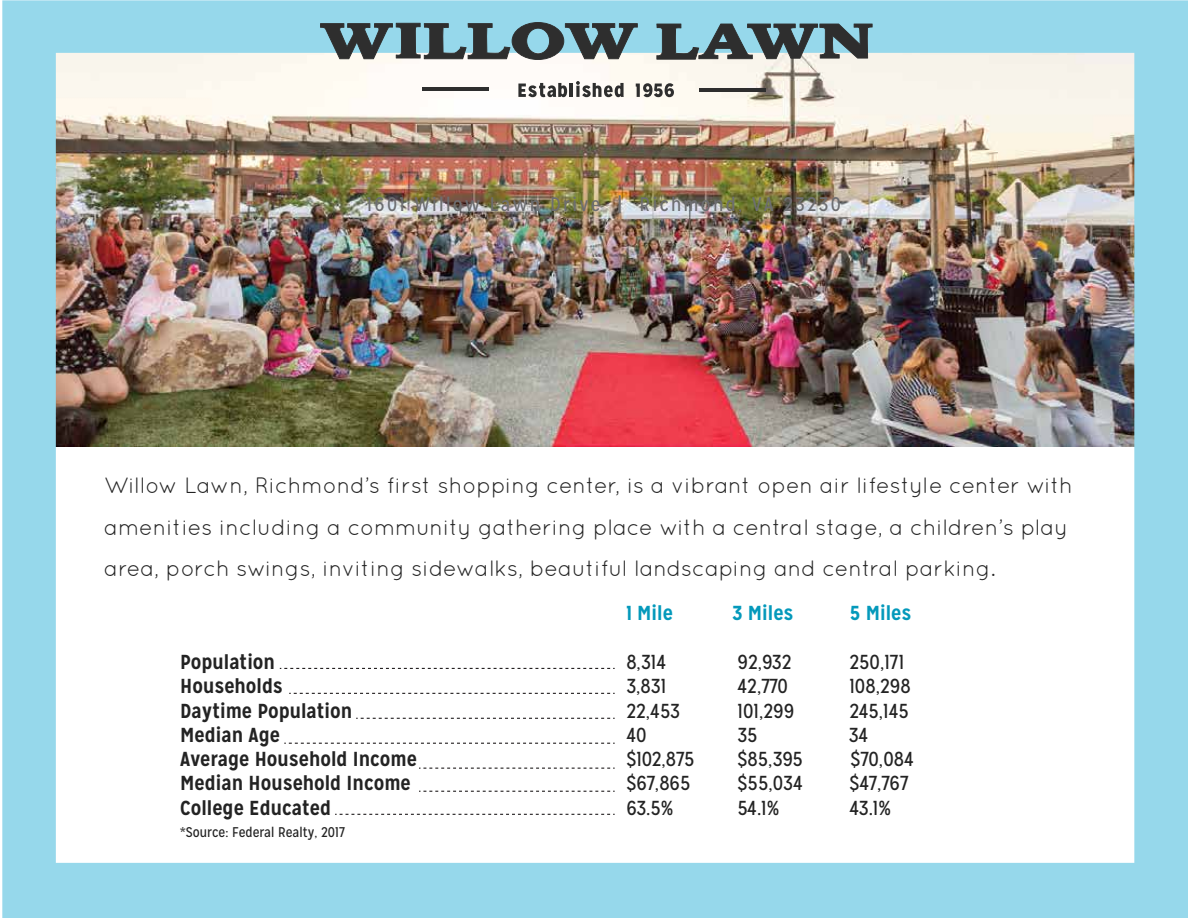
<style>
.page{position:relative;width:1188px;height:918px;background:#fff}
.page>*{position:absolute;margin:0;border:0;box-sizing:border-box;transform-origin:0 0}
.t1{font:22.35px/41.5px "Quicksand";color:#232323}
.t2{font:20.25px "Mission Gothic";color:#232323}
.t3{font:700 20.25px "Mission Gothic";color:#232323}
.t4{font:700 20.25px "Mission Gothic";color:#0499bb}
.t5{font:19.65px "Mission Gothic";letter-spacing:.12em;color:#6d6e71}
.t6{font:14.1px "Mission Gothic";color:#232323}
</style>
<div class="page">
<img style="left:2px;top:0;width:1186px;height:918px">
<svg style="left:320px;top:22px;width:318px;height:38px;background:#6a838a"></svg>
<svg style="left:656px;top:24px;width:217px;height:36px;background:#667e85"></svg>
<svg style="left:518px;top:83px;width:49px;height:14px"></svg>
<hr style="left:570px;top:83px;width:3px;height:14px;background:#2e2e2e">
<svg style="left:576px;top:81px;width:48px;height:16px"></svg>
<svg style="left:636px;top:83px;width:38px;height:14px"></svg>
<hr style="left:699px;top:88px;width:67px;height:3px;background:#2e2e2e">
<hr style="left:422px;top:88px;width:66px;height:3px;background:#2e2e2e">
<svg style="left:280px;top:668px;width:335px;height:1px"></svg>
<svg style="left:289px;top:693px;width:326px;height:1px"></svg>
<svg style="left:356px;top:718px;width:259px;height:1px"></svg>
<svg style="left:284px;top:743px;width:331px;height:1px"></svg>
<svg style="left:419px;top:768px;width:196px;height:1px"></svg>
<svg style="left:419px;top:791px;width:196px;height:1px"></svg>
<svg style="left:335px;top:814px;width:280px;height:1px"></svg>
<p class="t5" style="left:367px;top:192px;width:476px">1601 Willow Lawn Drive | Richmond, VA 23230</p>
<p class="t1" style="left:104px;top:464px;width:970px">Willow Lawn, Richmond’s first shopping center, is a vibrant open air lifestyle center with amenities including a community gathering place with a central stage, a children’s play area, porch swings, inviting sidewalks, beautiful landscaping and central parking.</p>
<p class="t4" style="left:626px;top:601px;width:48px">1 Mile</p>
<p class="t4" style="left:732px;top:601px;width:63px">3 Miles</p>
<p class="t4" style="left:849px;top:601px;width:64px">5 Miles</p>
<p class="t3" style="left:180px;top:649px;width:96px">Population</p>
<p class="t2" style="left:626px;top:650px;width:41px">8,314</p>
<p class="t2" style="left:738px;top:650px;width:56px">92,932</p>
<p class="t2" style="left:849px;top:650px;width:56px">250,171</p>
<p class="t3" style="left:180px;top:674px;width:104px">Households</p>
<p class="t2" style="left:626px;top:674px;width:41px">3,831</p>
<p class="t2" style="left:738px;top:674px;width:52px">42,770</p>
<p class="t2" style="left:849px;top:674px;width:63px">108,298</p>
<p class="t3" style="left:180px;top:698px;width:174px">Daytime Population</p>
<p class="t2" style="left:626px;top:698px;width:55px">22,453</p>
<p class="t2" style="left:738px;top:698px;width:58px">101,299</p>
<p class="t2" style="left:849px;top:698px;width:61px">245,145</p>
<p class="t3" style="left:180px;top:722px;width:101px">Median Age</p>
<p class="t2" style="left:626px;top:723px;width:22px">40</p>
<p class="t2" style="left:738px;top:723px;width:21px">35</p>
<p class="t2" style="left:849px;top:723px;width:21px">34</p>
<p class="t3" style="left:180px;top:746px;width:238px">Average Household Income</p>
<p class="t2" style="left:626px;top:747px;width:70px">$102,875</p>
<p class="t2" style="left:738px;top:747px;width:67px">$85,395</p>
<p class="t2" style="left:850px;top:747px;width:65px">$70,084</p>
<p class="t3" style="left:180px;top:771px;width:232px">Median Household Income</p>
<p class="t2" style="left:626px;top:771px;width:66px">$67,865</p>
<p class="t2" style="left:738px;top:771px;width:67px">$55,034</p>
<p class="t2" style="left:849px;top:771px;width:60px">$47,767</p>
<p class="t3" style="left:180px;top:795px;width:152px">College Educated</p>
<p class="t2" style="left:626px;top:796px;width:49px">63.5%</p>
<p class="t2" style="left:738px;top:796px;width:43px">54.1%</p>
<p class="t2" style="left:849px;top:796px;width:43px">43.1%</p>
<p class="t6" style="left:180px;top:824px;width:166px">*Source: Federal Realty, 2017</p>
</div>
